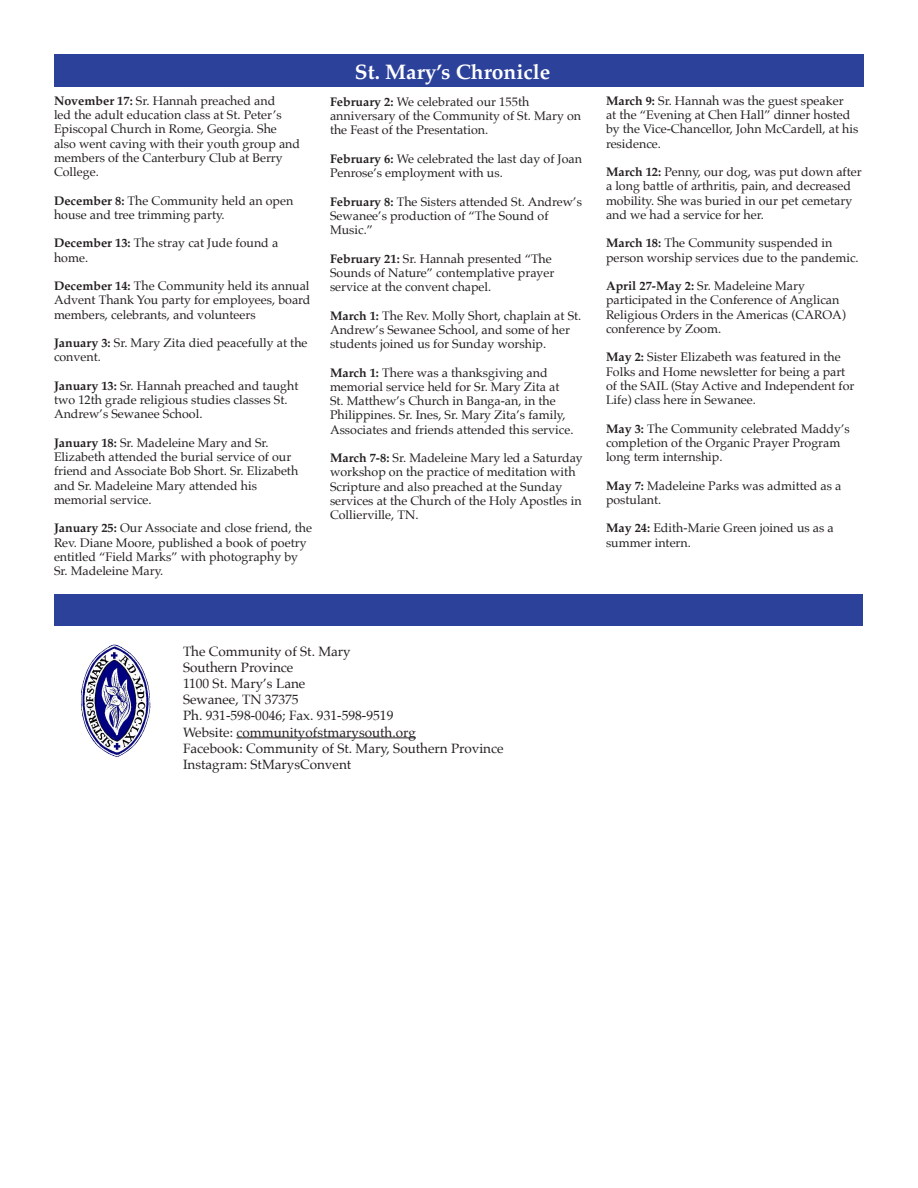
<style>
.page{position:relative;width:918px;height:1188px;background:#fff}
.page>*{position:absolute;margin:0;border:0;box-sizing:border-box;transform-origin:0 0}
.t1{font:700 21px "Palatino";color:#fff}
.t2{font:13.5px "Palatino";color:#231f20}
.t3{font:12.45px/14.2px "Palatino";color:#231f20}
.s1{font-weight:700}
</style>
<div class="page">
<div style="left:54px;top:54px;width:810px;height:33px;background:#2c419a"></div>
<div style="left:54px;top:594px;width:808px;height:31px;background:#2c419a"></div>
<img style="left:80px;top:644px;width:71px;height:113px">
<hr style="left:236px;top:737px;width:180px;height:1px;background:#231f20">
<p class="t3" style="left:54px;top:93px;width:248px"><span class="s1">November 17:</span> Sr. Hannah preached and<br>led the adult education class at St. Peter’s Episcopal Church in Rome, Georgia. She also went caving with their youth group and members of the Canterbury Club at Berry College.</p>
<p class="t3" style="left:54px;top:193px;width:241px"><span class="s1">December 8:</span> The Community held an open house and tree trimming party.</p>
<p class="t3" style="left:54px;top:236px;width:226px"><span class="s1">December 13:</span> The stray cat Jude found a home.</p>
<p class="t3" style="left:54px;top:279px;width:258px;text-align:justify"><span class="s1">December 14:</span> The Community held its annual Advent Thank You party for employees, board members, celebrants, and volunteers</p>
<p class="t3" style="left:54px;top:336px;width:255px"><span class="s1">January 3:</span> Sr. Mary Zita died peacefully at the convent.</p>
<p class="t3" style="left:54px;top:378px;width:246px"><span class="s1">January 13:</span> Sr. Hannah preached and taught two 12th grade religious studies classes St.<br>Andrew’s Sewanee School.</p>
<p class="t3" style="left:54px;top:435px;width:246px"><span class="s1">January 18:</span> Sr. Madeleine Mary and Sr.<br>Elizabeth attended the burial service of our friend and Associate Bob Short. Sr. Elizabeth and Sr. Madeleine Mary attended his memorial service.</p>
<p class="t3" style="left:54px;top:521px;width:259px"><span class="s1">January 25:</span> Our Associate and close friend, the<br>Rev. Diane Moore, published a book of poetry</p>
<p class="t3" style="left:54px;top:549px;width:246px">entitled “Field Marks” with photography by<br>Sr. Madeleine Mary.</p>
<p class="t1" style="left:355px;top:54px;width:197px">St. Mary’s Chronicle</p>
<p class="t3" style="left:330px;top:94px;width:253px"><span class="s1">February 2:</span> We celebrated our 155th anniversary of the Community of St. Mary on the Feast of the Presentation.</p>
<p class="t3" style="left:330px;top:151px;width:254px"><span class="s1">February 6:</span> We celebrated the last day of Joan<br>Penrose’s employment with us.</p>
<p class="t3" style="left:330px;top:194px;width:254px"><span class="s1">February 8:</span> The Sisters attended St. Andrew’s<br>Sewanee’s production of “The Sound of<br>Music.”</p>
<p class="t3" style="left:330px;top:251px;width:226px"><span class="s1">February 21:</span> Sr. Hannah presented “The<br>Sounds of Nature” contemplative prayer service at the convent chapel.</p>
<p class="t3" style="left:330px;top:308px;width:253px"><span class="s1">March 1:</span> The Rev. Molly Short, chaplain at St.<br>Andrew’s Sewanee School, and some of her students joined us for Sunday worship.</p>
<p class="t3" style="left:330px;top:365px;width:245px"><span class="s1">March 1:</span> There was a thanksgiving and memorial service held for Sr. Mary Zita at St. Matthew’s Church in Banga-an, in the Philippines. Sr. Ines, Sr. Mary Zita’s family, Associates and friends attended this service.</p>
<p class="t3" style="left:330px;top:451px;width:254px"><span class="s1">March 7-8:</span> Sr. Madeleine Mary led a Saturday workshop on the practice of meditation with Scripture and also preached at the Sunday services at the Church of the Holy Apostles in Collierville, TN.</p>
<p class="t3" style="left:606px;top:93px;width:254px"><span class="s1">March 9:</span> Sr. Hannah was the guest speaker<br>at the “Evening at Chen Hall” dinner hosted by the Vice-Chancellor, John McCardell, at his residence.</p>
<p class="t3" style="left:606px;top:165px;width:257px"><span class="s1">March 12:</span> Penny, our dog, was put down after a long battle of arthritis, pain, and decreased mobility. She was buried in our pet cemetary and we had a service for her.</p>
<p class="t3" style="left:606px;top:236px;width:254px"><span class="s1">March 18:</span> The Community suspended in person worship services due to the pandemic.</p>
<p class="t3" style="left:606px;top:279px;width:241px"><span class="s1">April 27-May 2:</span> Sr. Madeleine Mary participated in the Conference of Anglican Religious Orders in the Americas (CAROA) conference by Zoom.</p>
<p class="t3" style="left:606px;top:350px;width:250px"><span class="s1">May 2:</span> Sister Elizabeth was featured in the Folks and Home newsletter for being a part of the SAIL (Stay Active and Independent for Life) class here in Sewanee.</p>
<p class="t3" style="left:606px;top:421px;width:245px"><span class="s1">May 3:</span> The Community celebrated Maddy’s completion of the Organic Prayer Program long term internship.</p>
<p class="t3" style="left:606px;top:478px;width:237px"><span class="s1">May 7:</span> Madeleine Parks was admitted as a postulant.</p>
<p class="t3" style="left:606px;top:521px;width:229px;line-height:15px"><span class="s1">May 24:</span> Edith-Marie Green joined us as a summer intern.</p>
<p class="t2" style="left:183px;top:640px;width:169px">The Community of St. Mary</p>
<p class="t2" style="left:183px;top:656px;width:112px">Southern Province</p>
<p class="t2" style="left:183px;top:672px;width:124px">1100 St. Mary’s Lane</p>
<p class="t2" style="left:183px;top:688px;width:117px">Sewanee, TN 37375</p>
<p class="t2" style="left:183px;top:704px;width:212px">Ph. 931-598-0046; Fax. 931-598-9519</p>
<p class="t2" style="left:183px;top:721px;width:234px">Website: communityofstmarysouth.org</p>
<p class="t2" style="left:183px;top:737px;width:322px">Facebook: Community of St. Mary, Southern Province</p>
<p class="t2" style="left:183px;top:753px;width:170px">Instagram: StMarysConvent</p>
</div>
